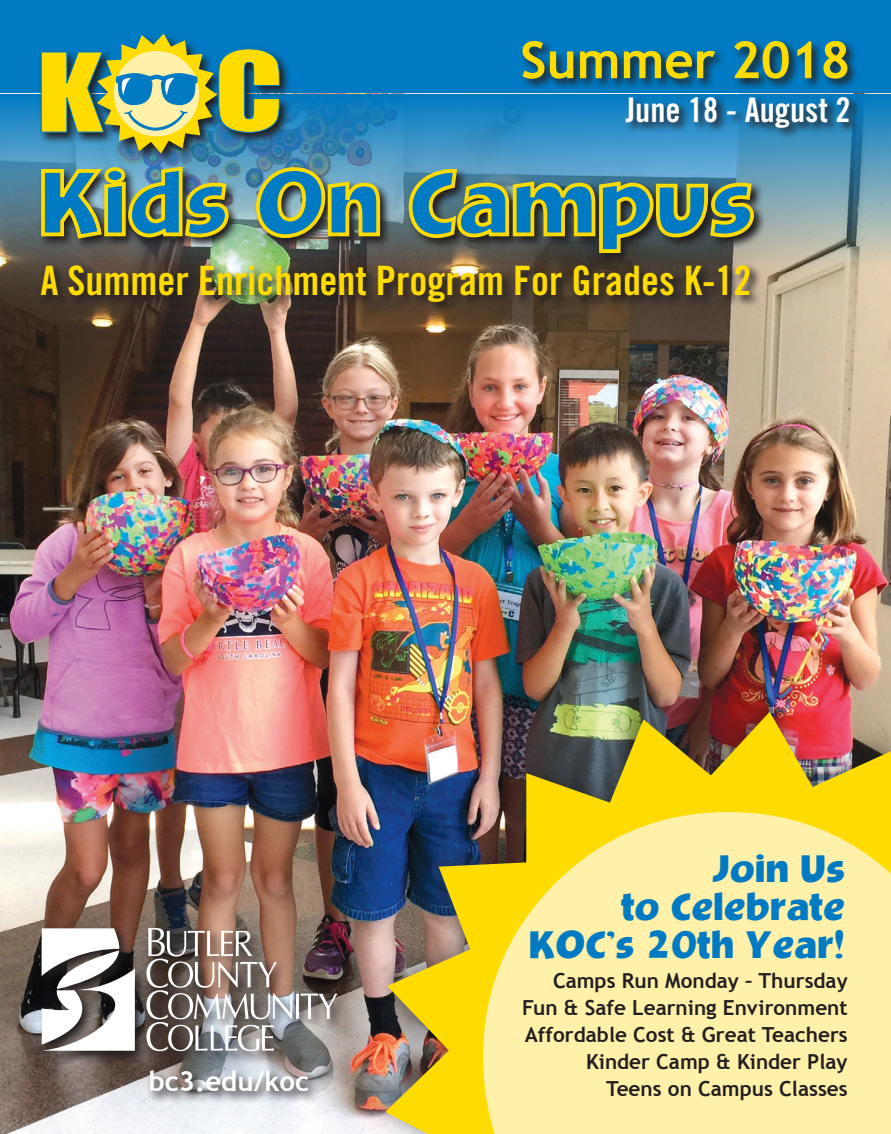
<style>
.page{position:relative;width:891px;height:1134px;background:#fff}
.page>*{position:absolute;margin:0;border:0;box-sizing:border-box;transform-origin:0 0}
.t1{font:700 51px "Trebuchet MS";color:#ffdc01}
.t2{font:40.5px "Trade Gothic LT Std Bd Cn 20";color:#ffdc01}
.t3{font:700 35.55px/38.1px "OPTI Bevis";color:#007ac2;text-align:right}
.t4{font:34.05px "Trade Gothic LT Std Bd Cn 20";color:#fff}
.t5{font:700 27.75px "Trebuchet MS";color:#fff}
.t6{font:700 20.7px/27px "Trebuchet MS";color:#231f20;text-align:right}
</style>
<div class="page">
<div style="left:0;top:0;width:891px;height:96px;background:#007ac2"></div>
<img style="left:0;top:267px;width:891px;height:867px">
<svg style="left:0;top:96px;width:891px;height:171px;background:#4d92b7"></svg>
<img style="left:39px;top:164px;width:727px;height:101px">
<img style="left:41px;top:165px;width:190px;height:76px">
<img style="left:254px;top:165px;width:128px;height:75px">
<svg style="left:407px;top:167px;width:348px;height:86px;background:#588270"></svg>
<svg style="left:38px;top:56px;width:254px;height:109px;background:#3b83af"></svg>
<svg style="left:41px;top:33px;width:239px;height:121px"></svg>
<svg style="left:522px;top:41px;width:335px;height:47px"></svg>
<svg style="left:39px;top:263px;width:723px;height:51px;background:#514637"></svg>
<svg style="left:147px;top:1067px;width:174px;height:37px;background:#a9aaae"></svg>
<img style="left:38px;top:924px;width:312px;height:140px">
<svg style="left:42px;top:928px;width:296px;height:123px"></svg>
<svg style="left:623px;top:96px;width:238px;height:43px;background:#1e72a3"></svg>
<div style="left:361px;top:688px;width:530px;height:446px;background:#231f20;opacity:.5"></div>
<img style="left:371px;top:698px;width:520px;height:436px">
<svg style="left:475px;top:804px;width:416px;height:330px;background:#fbe990"></svg>
<h1 class="t1" style="left:520px;top:28px;width:332px">Summer 2018</h1>
<h3 class="t4" style="left:626px;top:89px;width:226px">June 18 - August 2</h3>
<h2 class="t2" style="left:40px;top:256px;width:712px">A Summer Enrichment Program For Grades K-12</h2>
<h3 class="t5" style="left:149px;top:1064px;width:162px">bc3.edu/koc</h3>
<h3 class="t3" style="left:529px;top:850px;width:317px">Join Us<br>to Celebrate<br>KOC’s 20th Year!</h3>
<p class="t6" style="left:522px;top:968px;width:327px">Camps Run Monday – Thursday<br>Fun &amp; Safe Learning Environment<br>Affordable Cost &amp; Great Teachers<br>Kinder Camp &amp; Kinder Play<br>Teens on Campus Classes</p>
</div>
